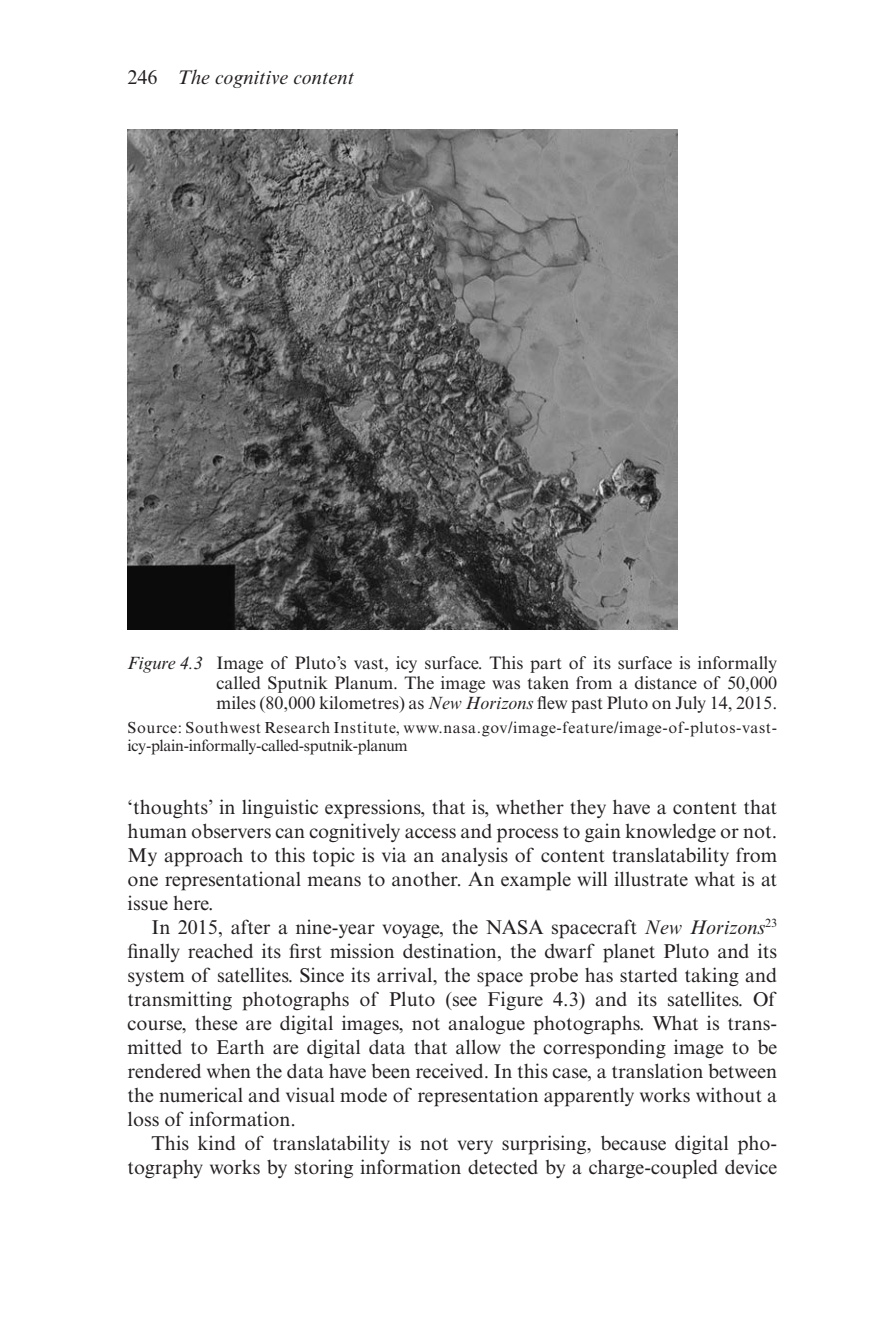
<style>
.page{position:relative;width:885px;height:1327px;background:#fff}
.page>*{position:absolute;margin:0;border:0;box-sizing:border-box;transform-origin:0 0}
.t1{font:20px/24px "Times New Roman MT Std";color:#231f20;text-align:justify}
.t2{font:italic 20px "Times New Roman MT Std";color:#231f20}
.t3{font:18px/20px "Times New Roman MT Std";color:#231f20;text-align:justify}
.t4{font:16px/18px "Times New Roman MT Std";letter-spacing:.04em;color:#231f20}
.s1{font-style:normal}
.s2{font-style:italic}
</style>
<div class="page">
<img style="left:128px;top:130px;width:549px;height:499px">
<p class="t2" style="left:128px;top:70px;width:228px"><span class="s1">246</span> The cognitive content</p>
<p class="t3" style="left:216px;top:654px;width:562px;text-indent:-89px"><span class="s2">Figure 4.3</span> Image of Pluto’s vast, icy surface. This part of its surface is informally called Sputnik Planum. The image was taken from a distance of 50,000 miles (80,000 kilometres) as <span class="s2">New Horizons</span> flew past Pluto on July 14, 2015.</p>
<p class="t4" style="left:128px;top:720px;width:651px">Source: Southwest Research Institute, www.nasa.gov/image-feature/image-of-plutos-vast&shy;icy-plain-informally-called-sputnik-planum</p>
<p class="t1" style="left:128px;top:796px;width:651px">‘thoughts’ in linguistic expressions, that is, whether they have a content that human observers can cognitively access and process to gain knowledge or not.<br>My approach to this topic is via an analysis of content translatability from one representational means to another. An example will illustrate what is at issue here.</p>
<p class="t1" style="left:128px;top:916px;width:651px;text-indent:24px">In 2015, after a nine- year voyage, the NASA spacecraft <span class="s2">New Horizons</span> <sup>23 </sup>finally reached its first mission destination, the dwarf planet Pluto and its system of satellites. Since its arrival, the space probe has started taking and transmitting photographs of Pluto (see Figure 4.3 ) and its satellites. Of course, these are digital images, not analogue photographs. What is trans&shy;mitted to Earth are digital data that allow the corresponding image to be rendered when the data have been received. In this case, a translation between the numerical and visual mode of representation apparently works without a loss of information.</p>
<p class="t1" style="left:128px;top:1132px;width:651px;text-align:right">This kind of translatability is not very surprising, because digital pho&shy;tography works by storing information detected by a charge- coupled device</p>
</div>
